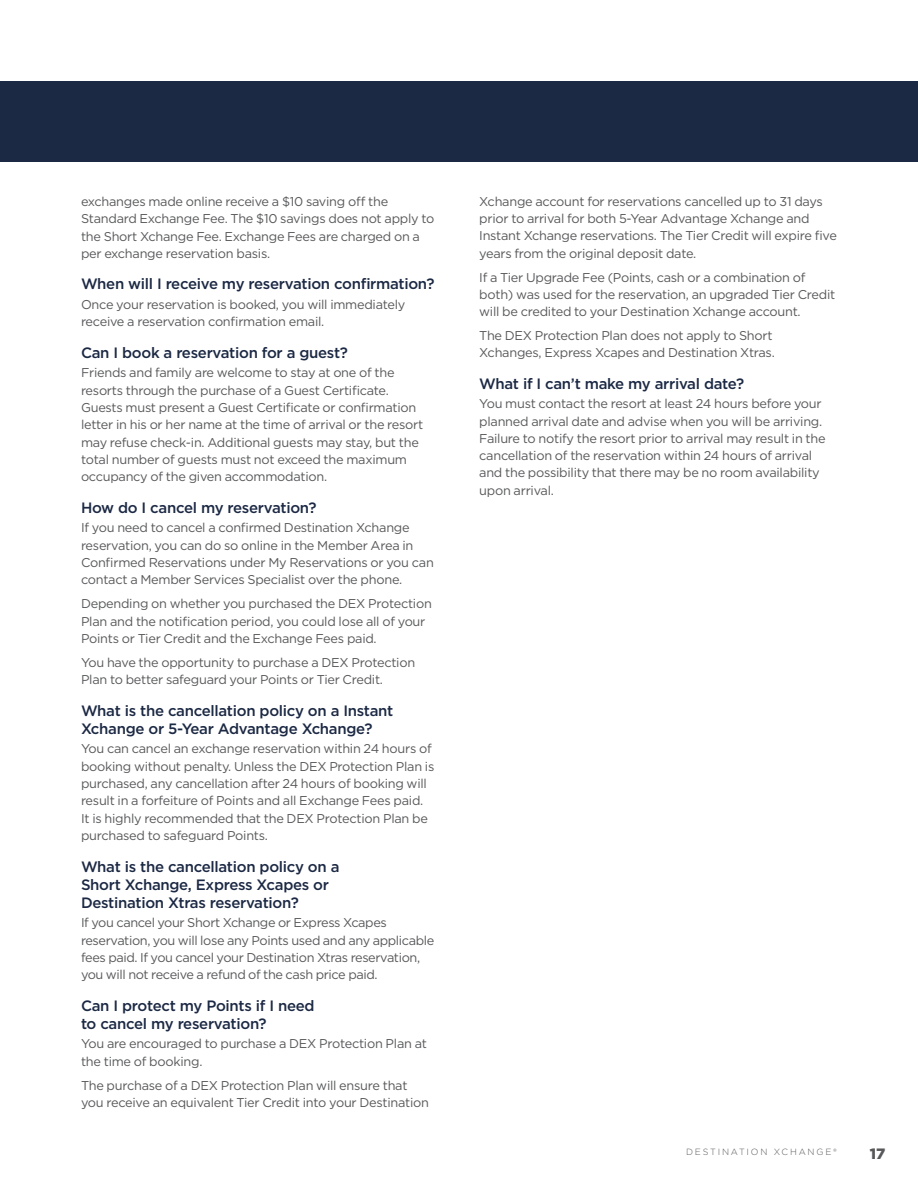
<style>
.page{position:relative;width:918px;height:1188px;background:#fff}
.page>*{position:absolute;margin:0;border:0;box-sizing:border-box;transform-origin:0 0}
.t1{font:500 15px/18.1px "Gotham";letter-spacing:-.02em;color:#1c2944}
.t2{font:900 15px "Gotham";color:#57585a}
.t3{font:12.75px/17.2px "Gotham";letter-spacing:-.02em;color:#57585a}
.t4{font:300 9px "Gotham";letter-spacing:.2em;color:#57585a}
</style>
<div class="page">
<div style="left:0;top:81px;width:918px;height:81px;background:#1c2944"></div>
<p class="t3" style="left:81px;top:193px;width:355px">exchanges made online receive a $10 saving off the Standard Exchange Fee. The $10 savings does not apply to the Short Xchange Fee. Exchange Fees are charged on a per exchange reservation basis.</p>
<p class="t1" style="left:81px;top:275px;width:355px">When will I receive my reservation confirmation?</p>
<p class="t3" style="left:81px;top:296px;width:326px">Once your reservation is booked, you will immediately receive a reservation confirmation email.</p>
<p class="t1" style="left:81px;top:343px;width:269px">Can I book a reservation for a guest?</p>
<p class="t3" style="left:81px;top:364px;width:344px">Friends and family are welcome to stay at one of the resorts through the purchase of a Guest Certificate.<br>Guests must present a Guest Certificate or confirmation letter in his or her name at the time of arrival or the resort may refuse check-in. Additional guests may stay, but the total number of guests must not exceed the maximum occupancy of the given accommodation.</p>
<p class="t1" style="left:81px;top:498px;width:237px">How do I cancel my reservation?</p>
<p class="t3" style="left:81px;top:519px;width:354px">If you need to cancel a confirmed Destination Xchange reservation, you can do so online in the Member Area in Confirmed Reservations under My Reservations or you can contact a Member Services Specialist over the phone.</p>
<p class="t3" style="left:81px;top:595px;width:352px">Depending on whether you purchased the DEX Protection<br>Plan and the notification period, you could lose all of your<br>Points or Tier Credit and the Exchange Fees paid.</p>
<p class="t3" style="left:81px;top:654px;width:336px">You have the opportunity to purchase a DEX Protection<br>Plan to better safeguard your Points or Tier Credit.</p>
<p class="t1" style="left:81px;top:701px;width:314px">What is the cancellation policy on a Instant<br>Xchange or 5-Year Advantage Xchange?</p>
<p class="t3" style="left:81px;top:740px;width:355px">You can cancel an exchange reservation within 24 hours of booking without penalty. Unless the DEX Protection Plan is purchased, any cancellation after 24 hours of booking will result in a forfeiture of Points and all Exchange Fees paid.<br>It is highly recommended that the DEX Protection Plan be purchased to safeguard Points.</p>
<p class="t1" style="left:81px;top:857px;width:260px">What is the cancellation policy on a<br>Short Xchange, Express Xcapes or<br>Destination Xtras reservation?</p>
<p class="t3" style="left:81px;top:914px;width:355px">If you cancel your Short Xchange or Express Xcapes reservation, you will lose any Points used and any applicable fees paid. If you cancel your Destination Xtras reservation, you will not receive a refund of the cash price paid.</p>
<p class="t1" style="left:81px;top:996px;width:235px">Can I protect my Points if I need to cancel my reservation?</p>
<p class="t3" style="left:81px;top:1035px;width:347px">You are encouraged to purchase a DEX Protection Plan at the time of booking.</p>
<p class="t3" style="left:81px;top:1076px;width:350px">The purchase of a DEX Protection Plan will ensure that you receive an equivalent Tier Credit into your Destination</p>
<p class="t3" style="left:479px;top:193px;width:359px">Xchange account for reservations cancelled up to 31 days prior to arrival for both 5-Year Advantage Xchange and Instant Xchange reservations. The Tier Credit will expire five years from the original deposit date.</p>
<p class="t3" style="left:479px;top:268px;width:358px">If a Tier Upgrade Fee (Points, cash or a combination of both) was used for the reservation, an upgraded Tier Credit will be credited to your Destination Xchange account.</p>
<p class="t3" style="left:479px;top:327px;width:297px">The DEX Protection Plan does not apply to Short<br>Xchanges, Express Xcapes and Destination Xtras.</p>
<p class="t1" style="left:479px;top:374px;width:266px">What if I can’t make my arrival date?</p>
<p class="t3" style="left:479px;top:395px;width:348px">You must contact the resort at least 24 hours before your planned arrival date and advise when you will be arriving.<br>Failure to notify the resort prior to arrival may result in the cancellation of the reservation within 24 hours of arrival and the possibility that there may be no room availability upon arrival.</p>
<p class="t4" style="left:686px;top:1146px;width:152px">DESTINATION XCHANGE®</p>
<p class="t2" style="left:870px;top:1144px;width:17px">17</p>
</div>
